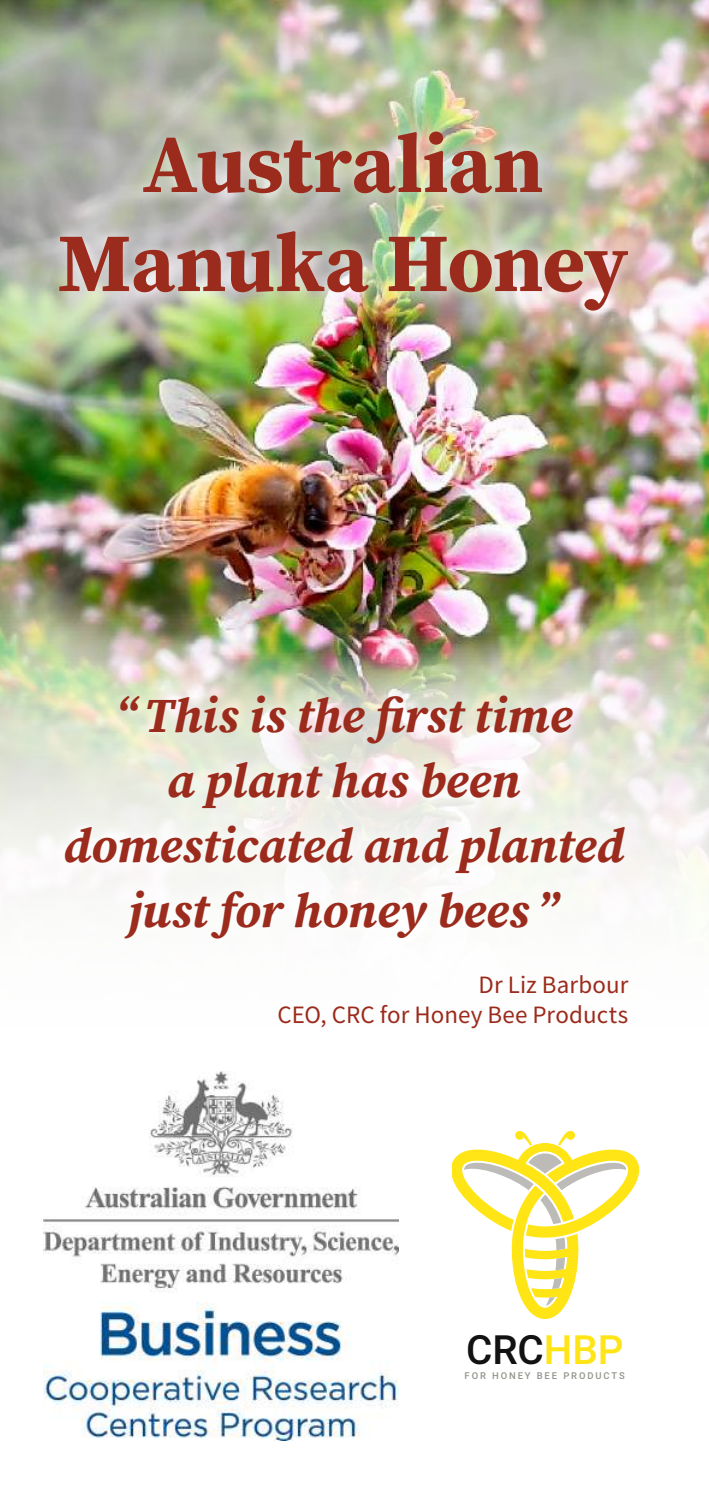
<style>
.page{position:relative;width:709px;height:1489px;background:#fff}
.page>*{position:absolute;margin:0;border:0;box-sizing:border-box;transform-origin:0 0}
.t1{font:700 82.5px/99px "Source Serif Pro";letter-spacing:-.005em;color:#9b2b1c;text-align:center}
.t2{font:italic 700 48.75px/65px "Source Serif Pro";letter-spacing:-.005em;color:#9b2b1c;text-align:center}
.t3{font:500 40.25px "Roboto";color:#111211}
.t4{font:25px/30px "Source Sans Pro";letter-spacing:.005em;color:#9b2b1c;text-align:right}
.t5{font:500 9.5px "Roboto";letter-spacing:.2em;color:#96938d}
.s1{color:#ffe517}
</style>
<div class="page">
<img style="left:0;top:0;width:709px;height:1441px">
<h1 class="t1" style="left:58px;top:113px;width:572px">Australian<br>Manuka Honey</h1>
<p class="t2" style="left:63px;top:682px;width:562px">“This is the first time<br>a plant has been domesticated and planted just for honey bees ”</p>
<p class="t4" style="left:277px;top:969px;width:352px">Dr Liz Barbour<br>CEO, CRC for Honey Bee Products</p>
<p class="t3" style="left:466px;top:1321px;width:159px">CRC<span class="s1">HBP</span></p>
<p class="t5" style="left:464px;top:1368px;width:162px">FOR HONEY BEE PRODUCTS</p>
</div>
